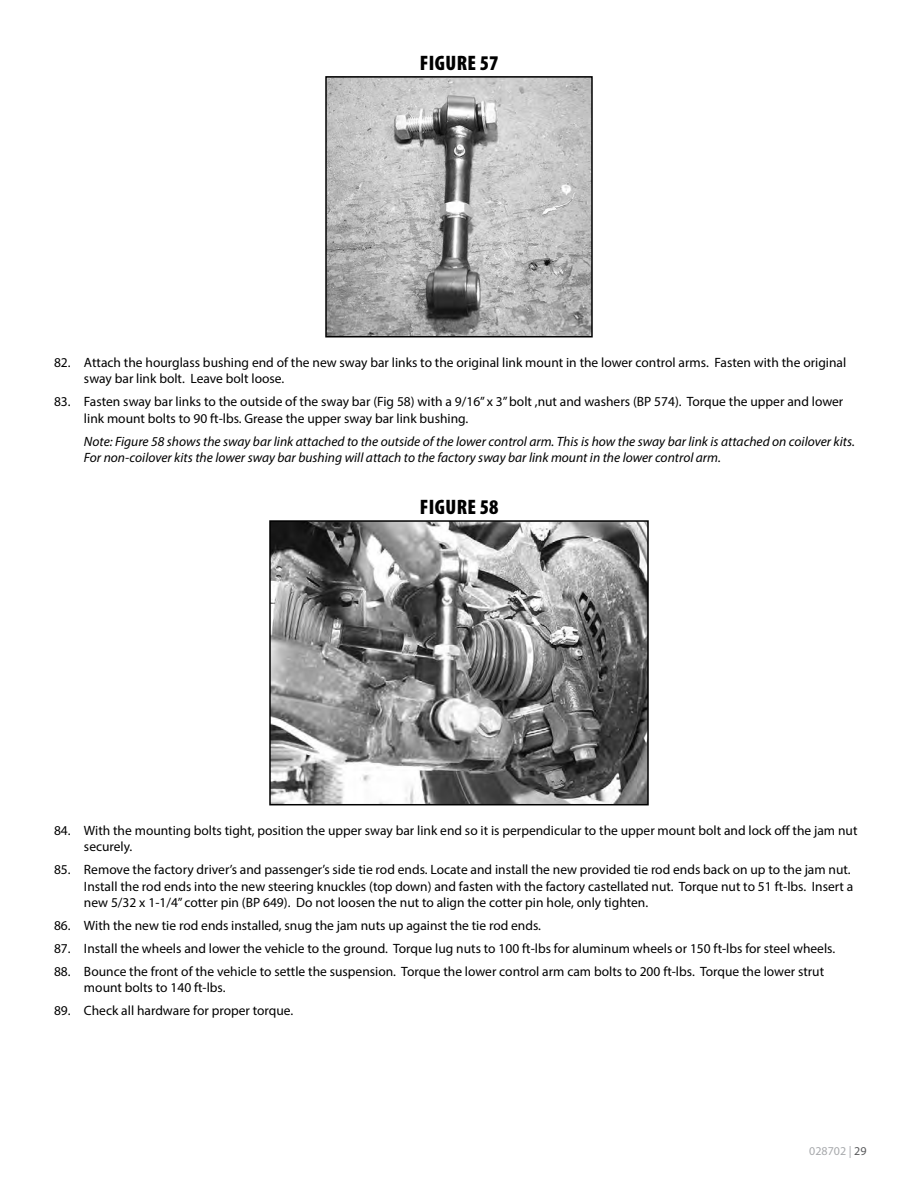
<style>
.page{position:relative;width:918px;height:1188px;background:#fff}
.page>*{position:absolute;margin:0;border:0;box-sizing:border-box;transform-origin:0 0}
.t1{font:900 condensed 21px "Myriad Pro";letter-spacing:.02em;color:#000}
.t2{font:13.5px/16.2px "Myriad Pro";color:#000}
.t3{font:italic 13.5px/16.2px "Myriad Pro";color:#000}
.t4{font:12px "Myriad Pro";color:#a7a9ac}
.s1{color:#58595b}
</style>
<div class="page">
<img style="left:328px;top:79px;width:262px;height:256px">
<div style="left:325px;top:76px;width:268px;height:262px;border:2px solid #000"></div>
<img style="left:272px;top:523px;width:374px;height:279px">
<div style="left:269px;top:520px;width:380px;height:285px;border:2px solid #000"></div>
<h1 class="t1" style="left:420px;top:51px;width:80px">FIGURE 57</h1>
<p class="t2" style="left:84px;top:354px;width:764px;text-indent:-30px">82. Attach the hourglass bushing end of the new sway bar links to the original link mount in the lower control arms. Fasten with the original sway bar link bolt. Leave bolt loose.</p>
<p class="t2" style="left:84px;top:394px;width:761px;text-indent:-30px">83. Fasten sway bar links to the outside of the sway bar (Fig 58) with a 9/16” x 3” bolt ,nut and washers (BP 574). Torque the upper and lower link mount bolts to 90 ft-lbs. Grease the upper sway bar link bushing.</p>
<p class="t3" style="left:84px;top:433px;width:772px">Note: Figure 58 shows the sway bar link attached to the outside of the lower control arm. This is how the sway bar link is attached on coilover kits.<br>For non-coilover kits the lower sway bar bushing will attach to the factory sway bar link mount in the lower control arm.</p>
<h1 class="t1" style="left:420px;top:495px;width:80px">FIGURE 58</h1>
<p class="t2" style="left:84px;top:822px;width:775px;text-indent:-30px">84. With the mounting bolts tight, position the upper sway bar link end so it is perpendicular to the upper mount bolt and lock off the jam nut securely.</p>
<p class="t2" style="left:84px;top:861px;width:771px;text-indent:-30px">85. Remove the factory driver’s and passenger’s side tie rod ends. Locate and install the new provided tie rod ends back on up to the jam nut.<br>Install the rod ends into the new steering knuckles (top down) and fasten with the factory castellated nut. Torque nut to 51 ft-lbs. Insert a new 5/32 x 1-1/4” cotter pin (BP 649). Do not loosen the nut to align the cotter pin hole, only tighten.</p>
<p class="t2" style="left:54px;top:917px;width:489px">86. With the new tie rod ends installed, snug the jam nuts up against the tie rod ends.</p>
<p class="t2" style="left:54px;top:940px;width:783px">87. Install the wheels and lower the vehicle to the ground. Torque lug nuts to 100 ft-lbs for aluminum wheels or 150 ft-lbs for steel wheels.</p>
<p class="t2" style="left:84px;top:963px;width:742px;text-indent:-30px">88. Bounce the front of the vehicle to settle the suspension. Torque the lower control arm cam bolts to 200 ft-lbs. Torque the lower strut mount bolts to 140 ft-lbs.</p>
<p class="t2" style="left:54px;top:1002px;width:241px">89. Check all hardware for proper torque.</p>
<p class="t4" style="left:809px;top:1143px;width:59px">028702 | <span class="s1">29</span></p>
</div>
